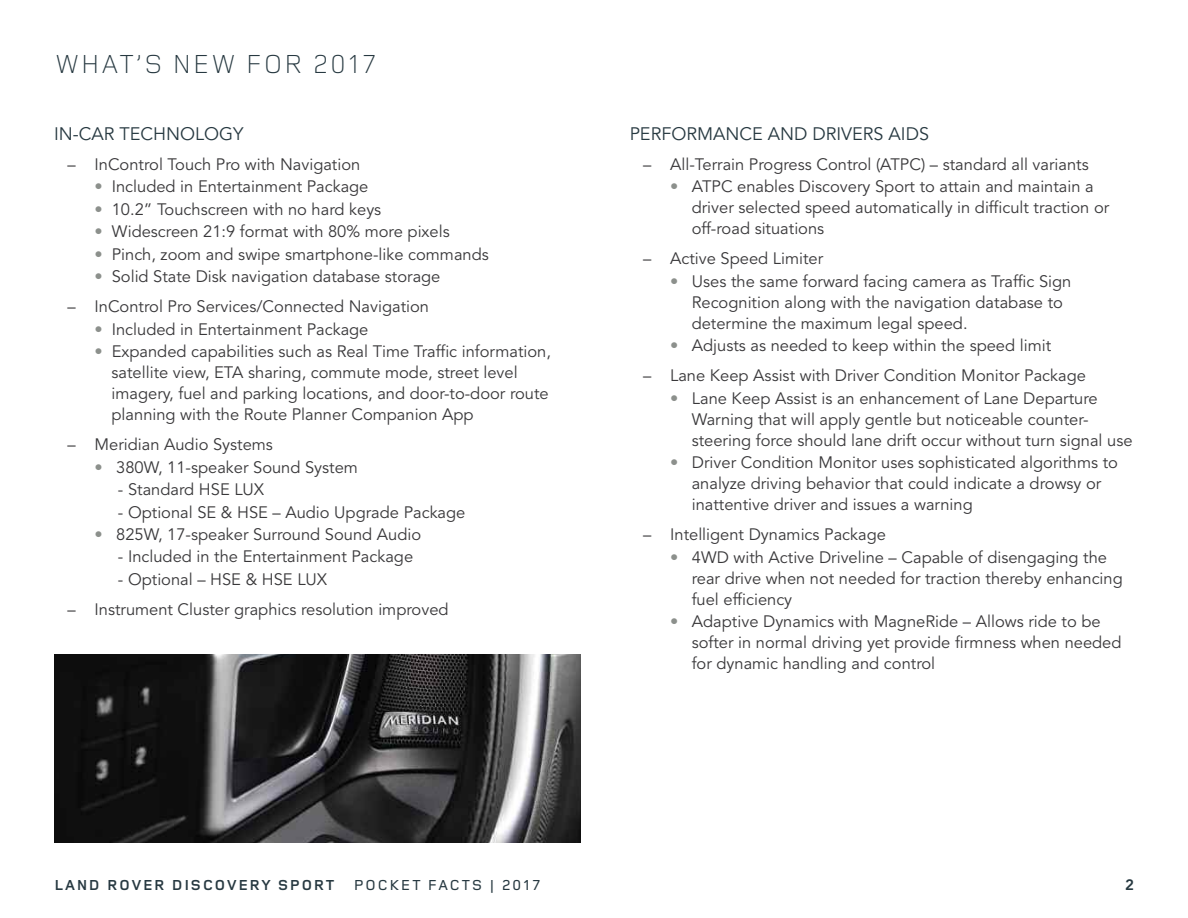
<style>
.page{position:relative;width:1188px;height:918px;background:#fff}
.page>*{position:absolute;margin:0;border:0;box-sizing:border-box;transform-origin:0 0}
.t1{font:300 27px "Land Rover Wide";color:#273941}
.t2{font:18px "Avenir";color:#273941}
.t3{font:16.5px/21px "Avenir";color:#39383a}
.t4{font:700 15px "Land Rover Wide";letter-spacing:.05em;color:#273941}
.t5{font:800 15px "Avenir";color:#273941}
.s1{color:#8c908c}
.s2{font-weight:500}
</style>
<div class="page">
<img style="left:54px;top:655px;width:526px;height:187px">
<h1 class="t1" style="left:54px;top:48px;width:324px">WHAT’S NEW FOR 2017</h1>
<p class="t2" style="left:54px;top:123px;width:191px">IN-CAR TECHNOLOGY</p>
<p class="t3" style="left:68px;top:154px;width:294px">– InControl Touch Pro with Navigation</p>
<p class="t3" style="left:94px;top:176px;width:276px"><span class="s1">•</span> Included in Entertainment Package</p>
<p class="t3" style="left:94px;top:199px;width:288px"><span class="s1">•</span> 10.2” Touchscreen with no hard keys</p>
<p class="t3" style="left:94px;top:221px;width:357px"><span class="s1">•</span> Widescreen 21:9 format with 80% more pixels</p>
<p class="t3" style="left:94px;top:244px;width:396px"><span class="s1">•</span> Pinch, zoom and swipe smartphone-like commands</p>
<p class="t3" style="left:94px;top:266px;width:347px"><span class="s1">•</span> Solid State Disk navigation database storage</p>
<p class="t3" style="left:67px;top:296px;width:363px">– InControl Pro Services/Connected Navigation</p>
<p class="t3" style="left:94px;top:319px;width:276px"><span class="s1">•</span> Included in Entertainment Package</p>
<p class="t3" style="left:112px;top:341px;width:441px;text-indent:-17px"><span class="s1">•</span> Expanded capabilities such as Real Time Traffic information, satellite view, ETA sharing, commute mode, street level imagery, fuel and parking locations, and door-to-door route planning with the Route Planner Companion App</p>
<p class="t3" style="left:67px;top:434px;width:207px">– Meridian Audio Systems</p>
<p class="t3" style="left:94px;top:457px;width:265px"><span class="s1">•</span> 380W, 11-speaker Sound System</p>
<p class="t3" style="left:118px;top:479px;width:148px">- Standard HSE LUX</p>
<p class="t3" style="left:118px;top:502px;width:349px">- Optional SE &amp; HSE – Audio Upgrade Package</p>
<p class="t3" style="left:94px;top:524px;width:328px"><span class="s1">•</span> 825W, 17-speaker Surround Sound Audio</p>
<p class="t3" style="left:118px;top:547px;width:297px">- Included in the Entertainment Package</p>
<p class="t3" style="left:118px;top:569px;width:211px">- Optional – HSE &amp; HSE LUX</p>
<p class="t3" style="left:67px;top:599px;width:383px">– Instrument Cluster graphics resolution improved</p>
<p class="t2" style="left:630px;top:123px;width:301px">PERFORMANCE AND DRIVERS AIDS</p>
<p class="t3" style="left:643px;top:154px;width:447px">– All-Terrain Progress Control (ATPC) – standard all variants</p>
<p class="t3" style="left:692px;top:176px;width:419px;text-indent:-22px"><span class="s1">•</span> ATPC enables Discovery Sport to attain and maintain a driver selected speed automatically in difficult traction or off-road situations</p>
<p class="t3" style="left:643px;top:248px;width:182px">– Active Speed Limiter</p>
<p class="t3" style="left:692px;top:271px;width:381px;text-indent:-22px"><span class="s1">•</span> Uses the same forward facing camera as Traffic Sign<br>Recognition along with the navigation database to determine the maximum legal speed.</p>
<p class="t3" style="left:670px;top:335px;width:383px"><span class="s1">•</span> Adjusts as needed to keep within the speed limit</p>
<p class="t3" style="left:643px;top:365px;width:444px">– Lane Keep Assist with Driver Condition Monitor Package</p>
<p class="t3" style="left:692px;top:388px;width:442px;text-indent:-22px"><span class="s1">•</span> Lane Keep Assist is an enhancement of Lane Departure<br>Warning that will apply gentle but noticeable counter&shy;steering force should lane drift occur without turn signal use</p>
<p class="t3" style="left:692px;top:452px;width:428px;text-indent:-22px"><span class="s1">•</span> Driver Condition Monitor uses sophisticated algorithms to analyze driving behavior that could indicate a drowsy or inattentive driver and issues a warning</p>
<p class="t3" style="left:643px;top:524px;width:244px">– Intelligent Dynamics Package</p>
<p class="t3" style="left:692px;top:547px;width:433px;text-indent:-22px"><span class="s1">•</span> 4WD with Active Driveline – Capable of disengaging the rear drive when not needed for traction thereby enhancing fuel efficiency</p>
<p class="t3" style="left:692px;top:611px;width:431px;text-indent:-22px"><span class="s1">•</span> Adaptive Dynamics with MagneRide – Allows ride to be softer in normal driving yet provide firmness when needed for dynamic handling and control</p>
<p class="t4" style="left:54px;top:876px;width:488px">LAND ROVER DISCOVERY SPORT <span class="s2">POCKET FACTS | 2017</span></p>
<p class="t5" style="left:1125px;top:873px;width:10px">2</p>
</div>
